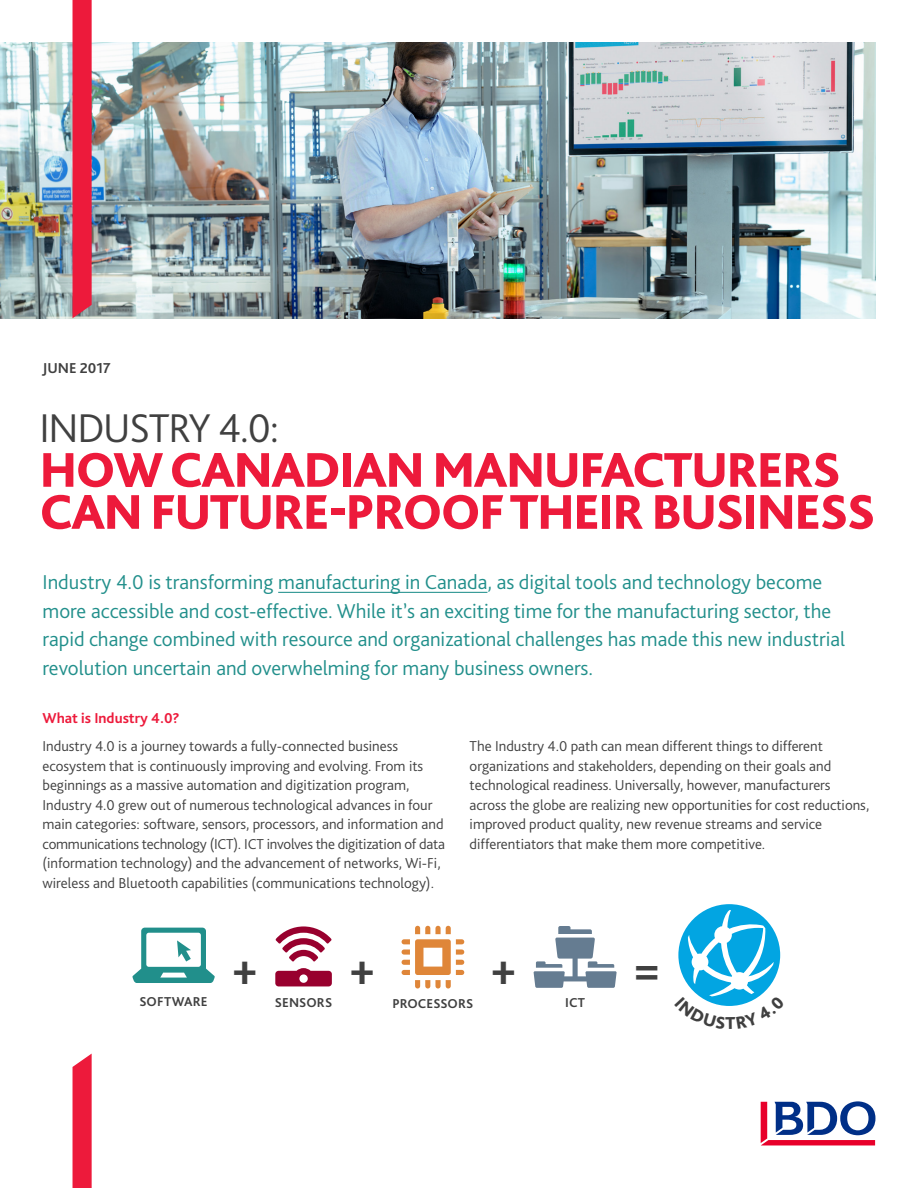
<style>
.page{position:relative;width:918px;height:1188px;background:#fff}
.page>*{position:absolute;margin:0;border:0;box-sizing:border-box;transform-origin:0 0}
.t1{font:800 51px/42px "Bliss Pro";letter-spacing:-.03em;color:#ed1a3b}
.t2{font:700 45px "Bliss Pro";color:#404040}
.t3{font:300 42px "Bliss Pro";letter-spacing:-.03em;color:#404040}
.t4{font:300 21px/28.5px "Bliss Pro";color:#218f8b}
.t5{font:300 15px/19.5px "Bliss Pro";color:#404040}
.t6{font:700 15px "Bliss Pro";color:#ed1a3b}
.t7{font:700 15px "Bliss Pro";color:#404040}
.t8{font:700 13.5px "Bliss Pro";letter-spacing:.01em;color:#404040}
</style>
<div class="page">
<svg style="left:73px;top:1054px;width:19px;height:134px;background:#ee2847"></svg>
<svg style="left:761px;top:1101px;width:114px;height:44px"></svg>
<img style="left:0;top:43px;width:875px;height:275px">
<svg style="left:73px;top:0;width:19px;height:318px;background:#e91f3f"></svg>
<hr style="left:278px;top:592px;width:209px;height:1px;background:#218f8b">
<svg style="left:133px;top:928px;width:82px;height:55px"></svg>
<svg style="left:276px;top:926px;width:56px;height:35px"></svg>
<svg style="left:275px;top:968px;width:57px;height:18px"></svg>
<svg style="left:402px;top:926px;width:62px;height:63px"></svg>
<svg style="left:534px;top:926px;width:83px;height:62px"></svg>
<svg style="left:678px;top:904px;width:103px;height:102px"></svg>
<p class="t7" style="left:43px;top:359px;width:70px">JUNE 2017</p>
<h3 class="t3" style="left:40px;top:402px;width:241px">INDUSTRY 4.0:</h3>
<h1 class="t1" style="left:40px;top:448px;width:837px">HOW CANADIAN MANUFACTURERS<br>CAN FUTURE-PROOF THEIR BUSINESS</h1>
<p class="t4" style="left:43px;top:567px;width:804px">Industry 4.0 is transforming manufacturing in Canada, as digital tools and technology become more accessible and cost-effective. While it’s an exciting time for the manufacturing sector, the rapid change combined with resource and organizational challenges has made this new industrial revolution uncertain and overwhelming for many business owners.</p>
<p class="t6" style="left:43px;top:709px;width:139px">What is Industry 4.0?</p>
<p class="t5" style="left:43px;top:736px;width:404px">Industry 4.0 is a journey towards a fully-connected business ecosystem that is continuously improving and evolving. From its beginnings as a massive automation and digitization program, Industry 4.0 grew out of numerous technological advances in four main categories: software, sensors, processors, and information and communications technology (ICT). ICT involves the digitization of data (information technology) and the advancement of networks, Wi-Fi, wireless and Bluetooth capabilities (communications technology).</p>
<p class="t5" style="left:470px;top:736px;width:401px">The Industry 4.0 path can mean different things to different organizations and stakeholders, depending on their goals and technological readiness. Universally, however, manufacturers across the globe are realizing new opportunities for cost reductions, improved product quality, new revenue streams and service differentiators that make them more competitive.</p>
<p class="t8" style="left:140px;top:993px;width:70px">SOFTWARE</p>
<h2 class="t2" style="left:232px;top:941px;width:26px">+</h2>
<h2 class="t2" style="left:350px;top:941px;width:26px">+</h2>
<h2 class="t2" style="left:491px;top:941px;width:26px">+</h2>
<h2 class="t2" style="left:634px;top:941px;width:26px">=</h2>
<p class="t8" style="left:275px;top:994px;width:59px">SENSORS</p>
<p class="t8" style="left:392px;top:995px;width:82px">PROCESSORS</p>
<p class="t8" style="left:565px;top:995px;width:21px">ICT</p>
</div>
